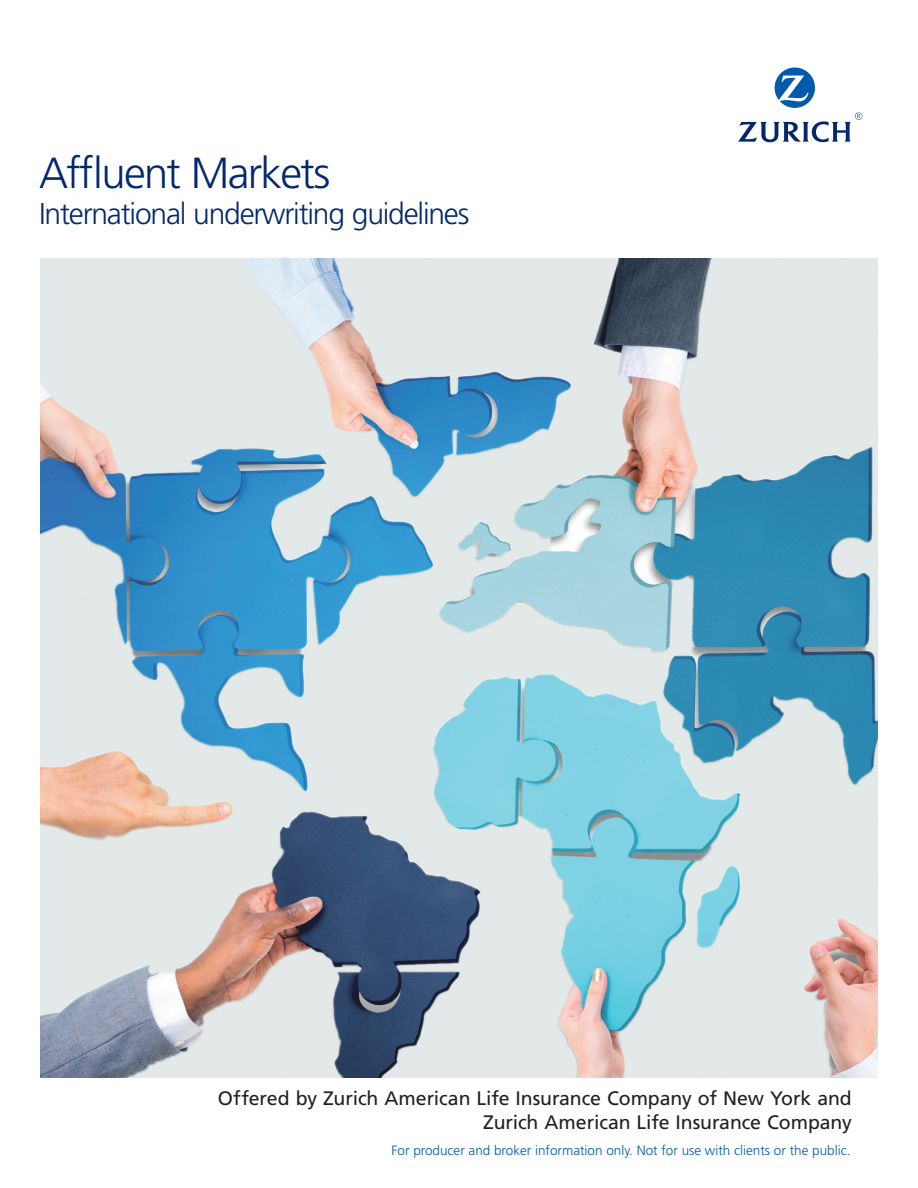
<style>
.page{position:relative;width:918px;height:1188px;background:#fff}
.page>*{position:absolute;margin:0;border:0;box-sizing:border-box;transform-origin:0 0}
.H2_Black{font:300 43.5px "Frutiger LT Std";letter-spacing:-.04em;color:#04286b}
.H2_Black-2{font:300 30px "Frutiger LT Std";letter-spacing:-.04em;color:#04286b}
.IUO_SBU_footer{font:19.5px/24px "Frutiger LT Std";letter-spacing:-.005em;color:#231f20;text-align:right}
.t1{font:300 13.5px "Frutiger LT Std";color:#015aaa}
</style>
<div class="page">
<svg style="left:738px;top:68px;width:124px;height:74px"></svg>
<img style="left:40px;top:258px;width:838px;height:820px">
<p class="H2_Black" style="left:39px;top:148px;width:293px">Affluent Markets</p>
<p class="H2_Black-2" style="left:39px;top:196px;width:432px">International underwriting guidelines</p>
<p class="IUO_SBU_footer" style="left:218px;top:1087px;width:635px">Offered by Zurich American Life Insurance Company of New York and<br>Zurich American Life Insurance Company</p>
<p class="t1" style="left:392px;top:1142px;width:460px">For producer and broker information only. Not for use with clients or the public.</p>
</div>
